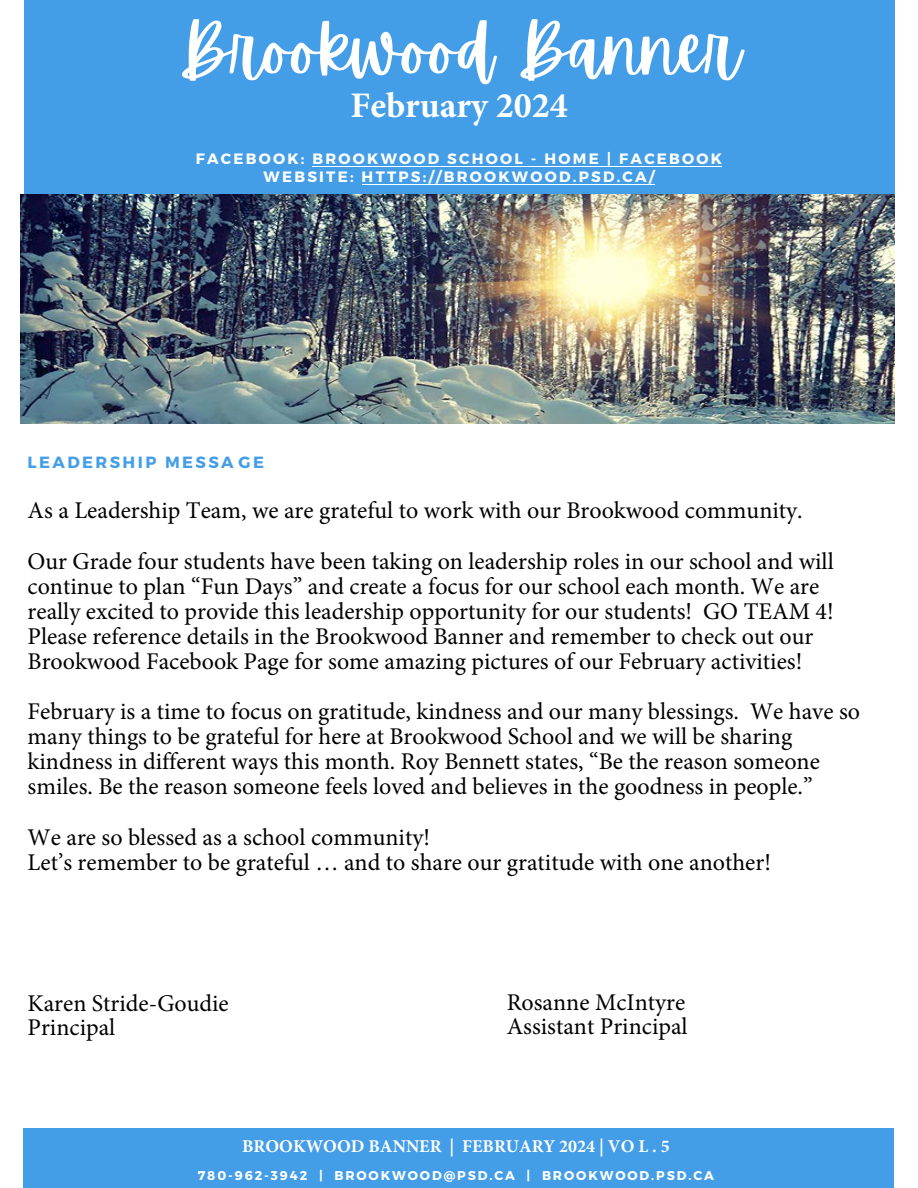
<style>
.page{position:relative;width:918px;height:1188px;background:#fff}
.page>*{position:absolute;margin:0;border:0;box-sizing:border-box;transform-origin:0 0}
.t1{font:69.6px "Apricots";color:#fff}
.t2{font:700 36px "Minion Pro";color:#fff}
.t3{font:24px/25px "Minion Pro";color:#000}
.t4{font:700 18px "Minion Pro";color:#fff}
.t5{font:700 16.2px "Montserrat";color:#449ee7}
.t6{font:700 15px/18px "Montserrat";letter-spacing:.15em;color:#fff;text-align:center}
.t7{font:700 12.75px "Montserrat";letter-spacing:.15em;color:#fff}
</style>
<div class="page">
<div style="left:24px;top:0;width:870px;height:201px;background:#449ee7"></div>
<div style="left:24px;top:1128px;width:870px;height:60px;background:#449ee7"></div>
<img style="left:21px;top:195px;width:874px;height:228px">
<hr style="left:313px;top:166px;width:409px;height:1px;background:#fff">
<hr style="left:362px;top:184px;width:292px;height:1px;background:#fff">
<p class="t1" style="left:178px;top:9px;width:563px">Brookwood Banner</p>
<p class="t2" style="left:350px;top:81px;width:219px">February 2024</p>
<p class="t6" style="left:196px;top:149px;width:528px">F A C E BOOK : B ROOKWOOD S C HOO L - HOME | F A C E BOOK<br>WE B S I T E : H T T P S : / / B ROOKWOOD . P S D . C A /</p>
<p class="t5" style="left:28px;top:452px;width:238px">L E AD E R S H I P ME S S A G E</p>
<p class="t3" style="left:28px;top:486px;width:808px;line-height:50.2px">As a Leadership Team, we are grateful to work with our Brookwood community.<br>Our Grade four students have been taking on leadership roles in our school and will</p>
<p class="t3" style="left:28px;top:574px;width:808px">continue to plan “Fun Days” and create a focus for our school each month. We are really excited to provide this leadership opportunity for our students! GO TEAM 4!<br>Please reference details in the Brookwood Banner and remember to check out our Brookwood Facebook Page for some amazing pictures of our February activities!</p>
<p class="t3" style="left:28px;top:699px;width:834px">February is a time to focus on gratitude, kindness and our many blessings. We have so many things to be grateful for here at Brookwood School and we will be sharing kindness in different ways this month. Roy Bennett states, “Be the reason someone smiles. Be the reason someone feels loved and believes in the goodness in people.”</p>
<p class="t3" style="left:28px;top:824px;width:745px">We are so blessed as a school community!<br>Let’s remember to be grateful … and to share our gratitude with one another!</p>
<p class="t3" style="left:28px;top:992px;width:203px;line-height:23.9px">Karen Stride-Goudie<br>Principal</p>
<p class="t3" style="left:507px;top:990px;width:182px;line-height:23.9px">Rosanne McIntyre<br>Assistant Principal</p>
<p class="t4" style="left:242px;top:1133px;width:429px">BROOKWOOD BANNER | FEBRUARY 2024 | VO L . 5</p>
<p class="t7" style="left:198px;top:1167px;width:518px">7 8 0 - 9 6 2 - 3 9 4 2 | B ROOKWOOD@P S D . C A | B ROOKWOOD . P S D . C A</p>
</div>
